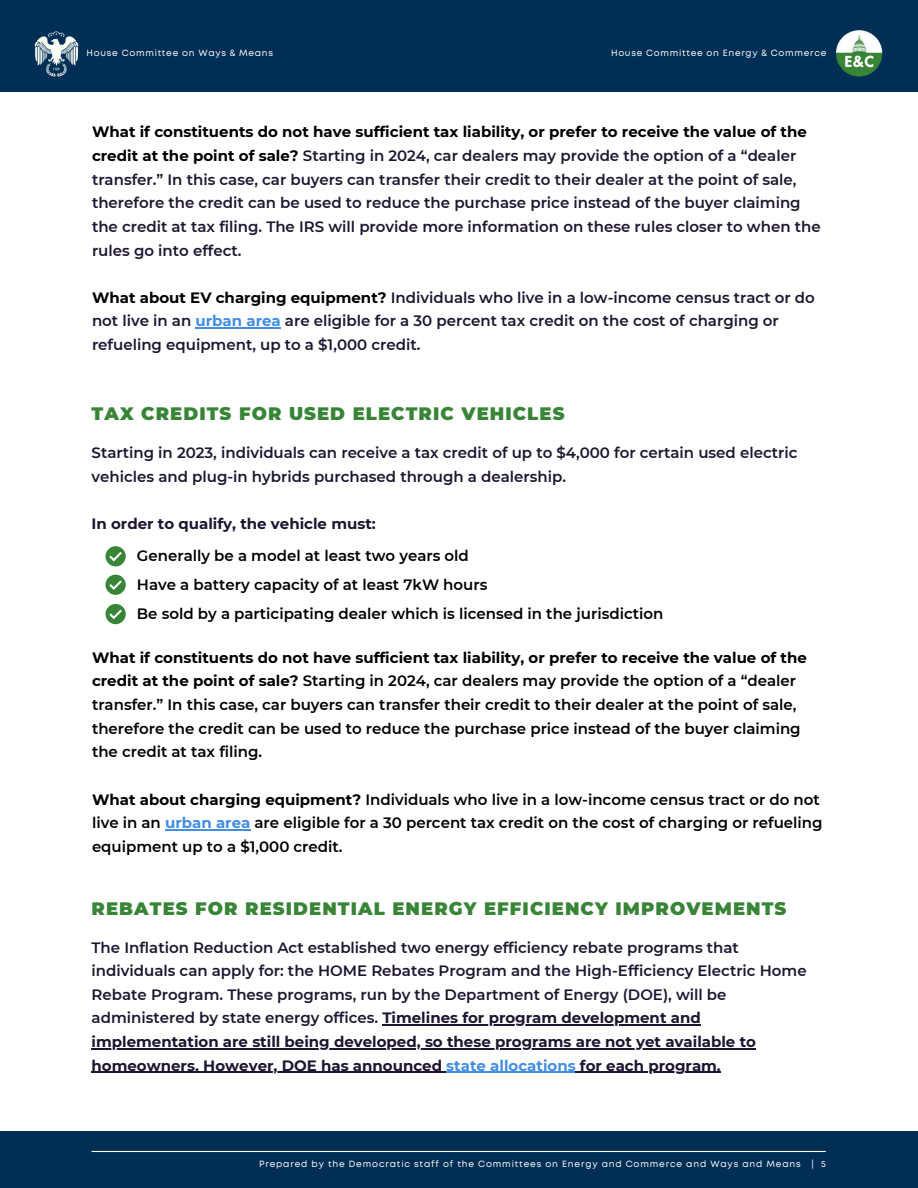
<style>
.page{position:relative;width:918px;height:1188px;background:#fff}
.page>*{position:absolute;margin:0;border:0;box-sizing:border-box;transform-origin:0 0}
.t1{font:900 18px "Montserrat";letter-spacing:.06em;color:#388537}
.t2{font:600 15px/23.7px "Montserrat";color:#1e1530}
.t3{font:600 15px/23.7px "Montserrat";color:#000}
.t4{font:700 15px "Montserrat";color:#1e1530}
.t5{font:9px "Mont";letter-spacing:.095em;color:#fff}
.s1{font-weight:700;color:#000}
.s2{font-weight:700;color:#428ee3}
.s3{font-weight:700}
</style>
<div class="page">
<div style="left:0;top:0;width:918px;height:92px;background:#002e54"></div>
<div style="left:0;top:1131px;width:918px;height:57px;background:#002e54"></div>
<hr style="left:92px;top:1151px;width:733px;height:1px;background:#fff">
<img style="left:34px;top:31px;width:45px;height:46px">
<img style="left:835px;top:30px;width:48px;height:46px">
<hr style="left:195px;top:328px;width:86px;height:1px;background:#428ee3">
<svg style="left:106px;top:546px;width:20px;height:20px"></svg>
<svg style="left:106px;top:575px;width:20px;height:20px"></svg>
<svg style="left:106px;top:604px;width:20px;height:20px"></svg>
<hr style="left:165px;top:829px;width:85px;height:1px;background:#428ee3">
<hr style="left:382px;top:1025px;width:319px;height:1px;background:#1e1530">
<hr style="left:92px;top:1048px;width:664px;height:1px;background:#1e1530">
<hr style="left:92px;top:1072px;width:354px;height:1px;background:#1e1530">
<hr style="left:446px;top:1072px;width:130px;height:1px;background:#428ee3">
<hr style="left:576px;top:1072px;width:145px;height:1px;background:#1e1530">
<p class="t5" style="left:87px;top:49px;width:188px">House Committee on Ways &amp; Means</p>
<p class="t5" style="left:611px;top:49px;width:217px">House Committee on Energy &amp; Commerce</p>
<p class="t2" style="left:92px;top:120px;width:730px"><span class="s1">What if constituents do not have sufficient tax liability, or prefer to receive the value of the credit at the point of sale?</span> Starting in 2024, car dealers may provide the option of a “dealer transfer.” In this case, car buyers can transfer their credit to their dealer at the point of sale, therefore the credit can be used to reduce the purchase price instead of the buyer claiming the credit at tax filing. The IRS will provide more information on these rules closer to when the rules go into effect.</p>
<p class="t2" style="left:92px;top:286px;width:724px"><span class="s1">What about EV charging equipment?</span> Individuals who live in a low-income census tract or do not live in an <span class="s2">urban area</span> are eligible for a 30 percent tax credit on the cost of charging or refueling equipment, up to a $1,000 credit.</p>
<p class="t1" style="left:92px;top:403px;width:474px">TAX CREDITS FOR USED ELECTRIC VEHICLES</p>
<p class="t2" style="left:92px;top:441px;width:707px">Starting in 2023, individuals can receive a tax credit of up to $4,000 for certain used electric vehicles and plug-in hybrids purchased through a dealership.</p>
<p class="t4" style="left:92px;top:514px;width:286px">In order to qualify, the vehicle must:</p>
<p class="t3" style="left:137px;top:544px;width:334px">Generally be a model at least two years old</p>
<p class="t3" style="left:137px;top:573px;width:352px">Have a battery capacity of at least 7kW hours</p>
<p class="t3" style="left:137px;top:602px;width:528px">Be sold by a participating dealer which is licensed in the jurisdiction</p>
<p class="t3" style="left:92px;top:646px;width:716px"><span class="s3">What if constituents do not have sufficient tax liability, or prefer to receive the value of the credit at the point of sale?</span> Starting in 2024, car dealers may provide the option of a “dealer transfer.” In this case, car buyers can transfer their credit to their dealer at the point of sale, therefore the credit can be used to reduce the purchase price instead of the buyer claiming the credit at tax filing.</p>
<p class="t3" style="left:92px;top:787px;width:732px"><span class="s3">What about charging equipment?</span> Individuals who live in a low-income census tract or do not live in an <span class="s2">urban area</span> are eligible for a 30 percent tax credit on the cost of charging or refueling equipment up to a $1,000 credit.</p>
<p class="t1" style="left:92px;top:897px;width:696px">REBATES FOR RESIDENTIAL ENERGY EFFICIENCY IMPROVEMENTS</p>
<p class="t2" style="left:92px;top:935px;width:717px">The Inflation Reduction Act established two energy efficiency rebate programs that individuals can apply for: the HOME Rebates Program and the High-Efficiency Electric Home Rebate Program. These programs, run by the Department of Energy (DOE), will be administered by state energy offices. <span class="s3">Timelines for program development and implementation are still being developed, so these programs are not yet available to homeowners. However, DOE has announced</span> <span class="s2">state allocations</span> <span class="s3">for each program.</span></p>
<p class="t5" style="left:259px;top:1160px;width:568px">Prepared by the Democratic staff of the Committees on Energy and Commerce and Ways and Means | 5</p>
</div>
